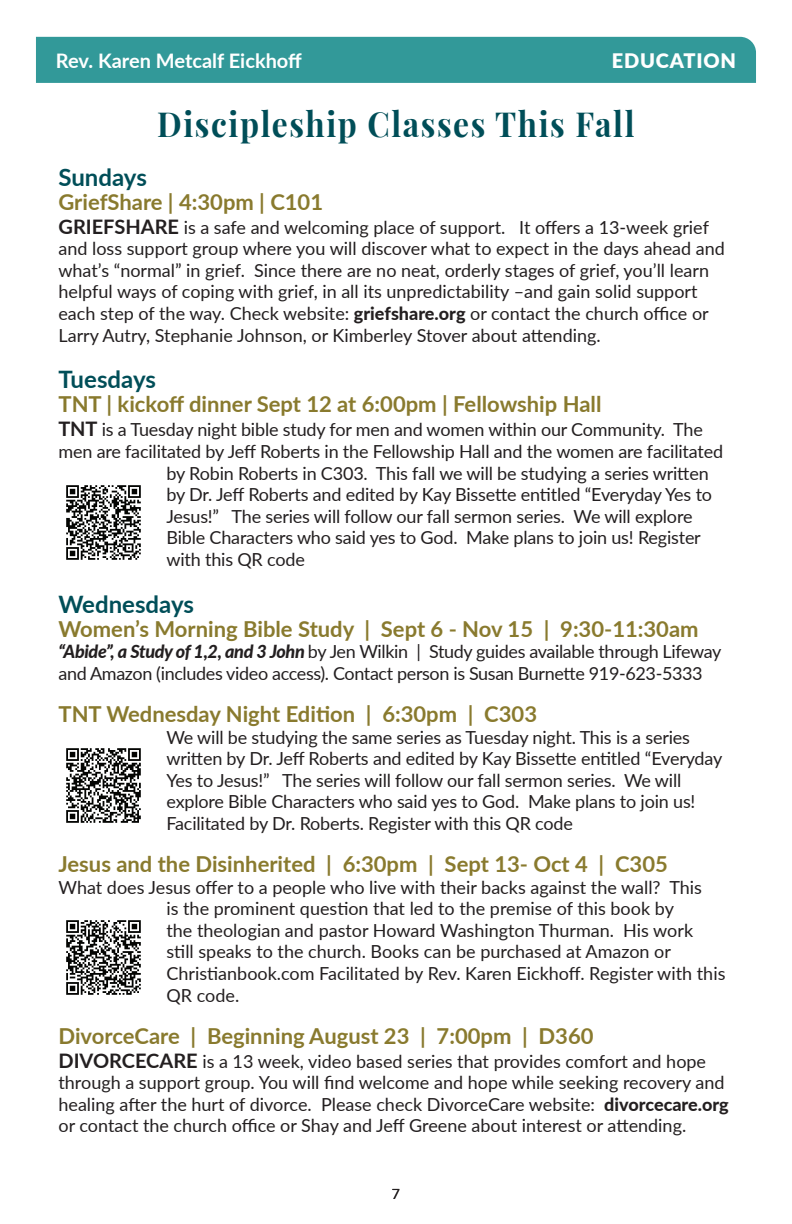
<style>
.page{position:relative;width:792px;height:1224px;background:#fff}
.page>*{position:absolute;margin:0;border:0;box-sizing:border-box;transform-origin:0 0}
.t1{font:700 34.6px "Playfair Display";letter-spacing:.05em;color:#004e58;scale:.92 1}
.t2{font:700 24px "Lato";color:#004e58}
.t3{font:700 22px "Lato";color:#897a2e}
.t4{font:700 20px "Lato";color:#fff}
.t5{font:900 20px "Lato";letter-spacing:.04em;color:#fff}
.t6{font:18px/21.6px "Lato";letter-spacing:-.01em;color:#231f20}
.t7{font:14px "Lato";color:#231f20}
.s1{font-weight:700;font-size:20px}
.s2{font-weight:800}
.s3{font-weight:800;font-style:italic}
</style>
<div class="page">
<img style="left:66px;top:485px;width:75px;height:75px">
<img style="left:66px;top:748px;width:75px;height:75px">
<img style="left:66px;top:920px;width:75px;height:75px">
<div style="left:36px;top:37px;width:720px;height:46px;background:#329999"></div>
<p class="t4" style="left:56px;top:46px;width:247px">Rev. Karen Metcalf Eickhoff</p>
<p class="t5" style="left:612px;top:46px;width:126px">EDUCATION</p>
<h1 class="t1" style="left:157px;top:97px;width:520px">Discipleship Classes This Fall</h1>
<h2 class="t2" style="left:58px;top:159px;width:90px">Sundays</h2>
<p class="t3" style="left:58px;top:185px;width:266px">GriefShare | 4:30pm | C101</p>
<p class="t6" style="left:58px;top:216px;width:668px"><span class="s1">GRIEFSHARE</span> is a safe and welcoming place of support. It offers a 13-week grief and loss support group where you will discover what to expect in the days ahead and what’s “normal” in grief. Since there are no neat, orderly stages of grief, you’ll learn helpful ways of coping with grief, in all its unpredictability –and gain solid support each step of the way. Check website: <span class="s2">griefshare.org</span> or contact the church office or Larry Autry, Stephanie Johnson, or Kimberley Stover about attending.</p>
<h2 class="t2" style="left:58px;top:362px;width:99px">Tuesdays</h2>
<p class="t3" style="left:58px;top:388px;width:544px">TNT | kickoff dinner Sept 12 at 6:00pm | Fellowship Hall</p>
<p class="t6" style="left:58px;top:418px;width:646px"><span class="s1">TNT</span> is a Tuesday night bible study for men and women within our Community. The</p>
<p class="t6" style="left:58px;top:440px;width:666px">men are facilitated by Jeff Roberts in the Fellowship Hall and the women are facilitated</p>
<p class="t6" style="left:166px;top:462px;width:544px">by Robin Roberts in C303. This fall we will be studying a series written</p>
<p class="t6" style="left:166px;top:483px;width:547px">by Dr. Jeff Roberts and edited by Kay Bissette entitled “Everyday Yes to</p>
<p class="t6" style="left:166px;top:505px;width:528px">Jesus!” The series will follow our fall sermon series. We will explore</p>
<p class="t6" style="left:166px;top:526px;width:536px">Bible Characters who said yes to God. Make plans to join us! Register</p>
<p class="t6" style="left:166px;top:548px;width:140px">with this QR code</p>
<h2 class="t2" style="left:58px;top:586px;width:137px">Wednesdays</h2>
<p class="t3" style="left:58px;top:613px;width:642px">Women’s Morning Bible Study | Sept 6 - Nov 15 | 9:30-11:30am</p>
<p class="t6" style="left:58px;top:640px;width:664px"><span class="s3">“Abide”, a Study of 1,2, and 3 John</span> by Jen Wilkin | Study guides available through Lifeway and Amazon (includes video access). Contact person is Susan Burnette 919-623-5333</p>
<p class="t3" style="left:58px;top:698px;width:480px">TNT Wednesday Night Edition | 6:30pm | C303</p>
<p class="t6" style="left:166px;top:726px;width:557px">We will be studying the same series as Tuesday night. This is a series written by Dr. Jeff Roberts and edited by Kay Bissette entitled “Everyday Yes to Jesus!” The series will follow our fall sermon series. We will explore Bible Characters who said yes to God. Make plans to join us!<br>Facilitated by Dr. Roberts. Register with this QR code</p>
<p class="t3" style="left:58px;top:848px;width:611px">Jesus and the Disinherited | 6:30pm | Sept 13- Oct 4 | C305</p>
<p class="t6" style="left:166px;top:876px;width:560px;text-indent:-108px">What does Jesus offer to a people who live with their backs against the wall? This<br>is the prominent question that led to the premise of this book by<br>the theologian and pastor Howard Washington Thurman. His work<br>still speaks to the church. Books can be purchased at Amazon or Christianbook.com Facilitated by Rev. Karen Eickhoff. Register with this QR code.</p>
<p class="t3" style="left:58px;top:1019px;width:537px">DivorceCare | Beginning August 23 | 7:00pm | D360</p>
<p class="t6" style="left:58px;top:1050px;width:672px"><span class="s1">DIVORCECARE</span> is a 13 week, video based series that provides comfort and hope through a support group. You will find welcome and hope while seeking recovery and healing after the hurt of divorce. Please check DivorceCare website: <span class="s2">divorcecare.org </span>or contact the church office or Shay and Jeff Greene about interest or attending.</p>
<p class="t7" style="left:392px;top:1184px;width:10px">7</p>
</div>
